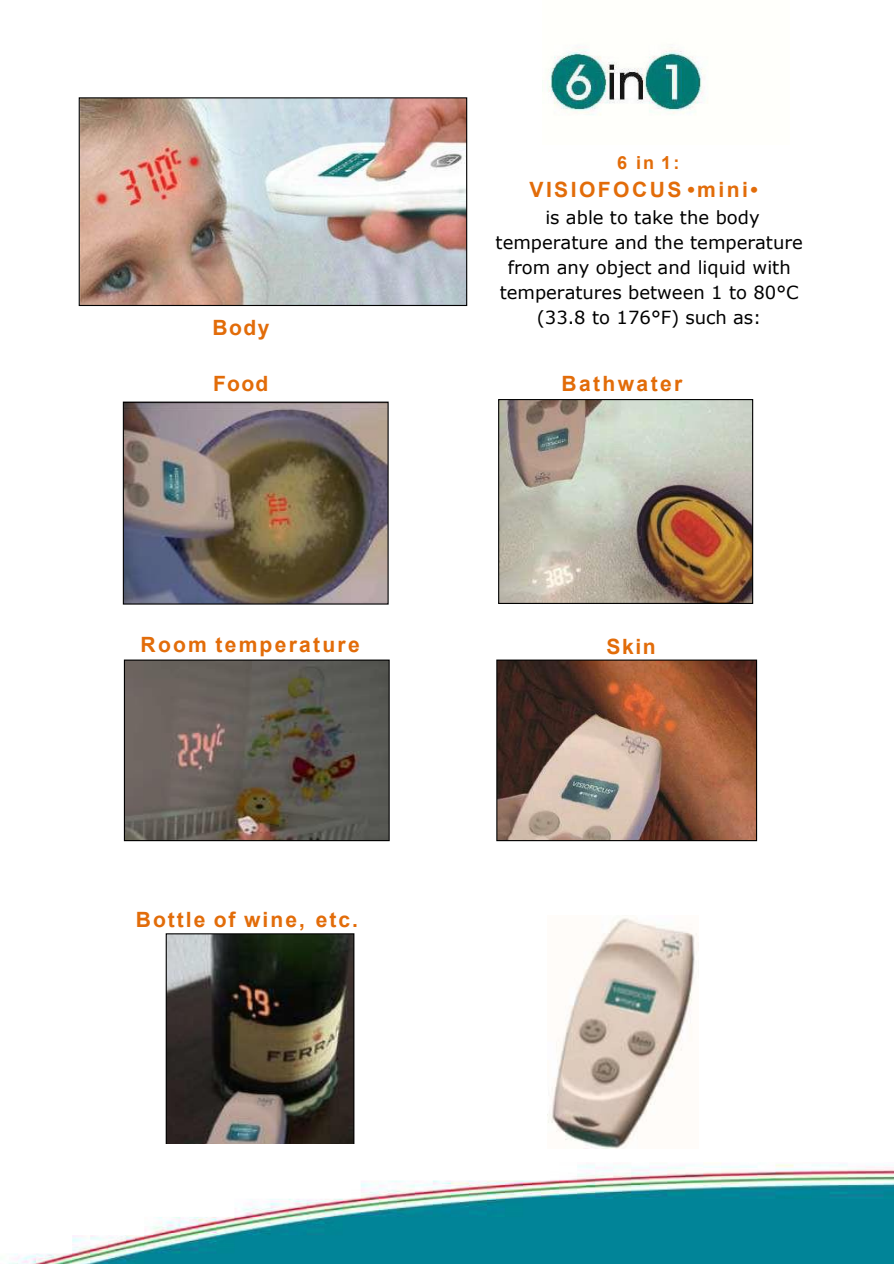
<style>
.page{position:relative;width:894px;height:1264px;background:#fff}
.page>*{position:absolute;margin:0;border:0;box-sizing:border-box;transform-origin:0 0}
.t1{font:700 21px "Arial";letter-spacing:.105em;color:#e26c09}
.t2{font:18px/25px "Verdana";color:#000;text-align:center}
.t3{font:700 18px "Arial";color:#e26c09}
</style>
<div class="page">
<img style="left:498px;top:661px;width:257px;height:178px">
<div style="left:496px;top:659px;width:261px;height:182px;border:1px solid #000"></div>
<img style="left:126px;top:661px;width:261px;height:178px">
<div style="left:124px;top:659px;width:265px;height:182px;border:1px solid #000"></div>
<img style="left:81px;top:99px;width:384px;height:205px">
<div style="left:79px;top:97px;width:388px;height:209px;border:1px solid #000"></div>
<img style="left:125px;top:403px;width:261px;height:199px">
<div style="left:123px;top:401px;width:265px;height:203px;border:1px solid #000"></div>
<img style="left:500px;top:401px;width:251px;height:201px">
<div style="left:498px;top:399px;width:255px;height:205px;border:1px solid #000"></div>
<img style="left:168px;top:935px;width:184px;height:209px">
<div style="left:166px;top:933px;width:188px;height:240px;border:1px solid #000"></div>
<img style="left:9px;top:1144px;width:884px;height:119px">
<img style="left:547px;top:918px;width:151px;height:230px">
<img style="left:547px;top:47px;width:161px;height:69px">
<p class="t3" style="left:617px;top:156px;width:64px">6 in 1:</p>
<p class="t1" style="left:529px;top:182px;width:230px">VISIOFOCUS •mini•</p>
<p class="t2" style="left:495px;top:206px;width:308px">is able to take the body temperature and the temperature from any object and liquid with temperatures between 1 to 80°C (33.8 to 176°F) such as:</p>
<p class="t1" style="left:212px;top:320px;width:58px">Body</p>
<p class="t1" style="left:213px;top:375px;width:57px">Food</p>
<p class="t1" style="left:561px;top:375px;width:122px">Bathwater</p>
<p class="t1" style="left:140px;top:636px;width:221px">Room temperature</p>
<p class="t1" style="left:606px;top:638px;width:51px">Skin</p>
<p class="t1" style="left:136px;top:911px;width:224px">Bottle of wine, etc.</p>
</div>
